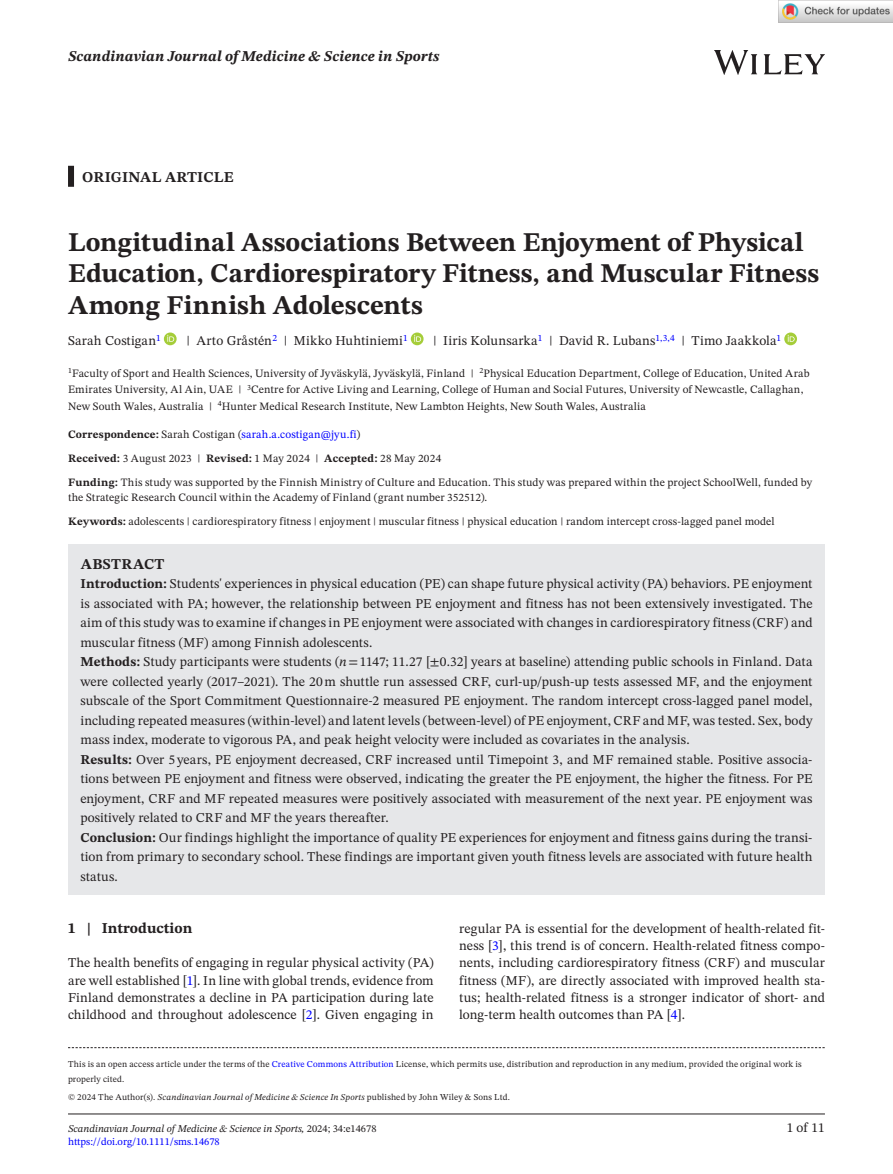
<style>
.page{position:relative;width:893px;height:1174px;background:#fff}
.page>*{position:absolute;margin:0;border:0;box-sizing:border-box;transform-origin:0 0}
.t1{font:700 27px/31.5px "STIX Two Text";color:#231f20}
.t2{font:italic 700 15px "STIX Two Text";letter-spacing:.01em;color:#231f20}
.t3{font:700 15px "STIX Two Text";letter-spacing:.01em;color:#231f20}
.t4{font:13.5px/19.5px "STIX Two Text";letter-spacing:.01em;color:#231f20;text-align:justify}
.t5{font:11.25px/16.5px "STIX Two Text";letter-spacing:.015em;color:#231f20}
.t6{font:italic 10.5px "STIX Two Text";color:#231f20}
.t7{font:10.5px "STIX Two Text";color:#00f}
.t8{font:9px/15px "STIX Two Text";letter-spacing:.02em;color:#231f20}
.s1{font-weight:700}
.s2{color:#00f}
.s3{font-style:italic}
.s4{font-style:normal}
</style>
<div class="page">
<hr style="left:68px;top:1113px;width:757px;height:1px;background:#231f20">
<img style="left:714px;top:51px;width:111px;height:23px">
<div style="left:68px;top:166px;width:6px;height:21px;background:#231f20"></div>
<div style="left:68px;top:544px;width:757px;height:42px;background:#e6e7e9"></div>
<div style="left:68px;top:563px;width:757px;height:97px;background:#e6e7e9"></div>
<div style="left:68px;top:641px;width:757px;height:117px;background:#e6e7e9"></div>
<div style="left:68px;top:738px;width:757px;height:98px;background:#e6e7e9"></div>
<div style="left:68px;top:816px;width:757px;height:78px;background:#e6e7e9"></div>
<svg style="left:164px;top:332px;width:13px;height:13px"></svg>
<svg style="left:167px;top:335px;width:7px;height:7px"></svg>
<svg style="left:411px;top:332px;width:13px;height:13px"></svg>
<svg style="left:414px;top:335px;width:7px;height:7px"></svg>
<svg style="left:784px;top:332px;width:13px;height:13px"></svg>
<svg style="left:788px;top:335px;width:7px;height:7px"></svg>
<svg style="left:68px;top:1047px;width:757px;height:1px"></svg>
<img style="left:779px;top:0;width:114px;height:23px">
<p class="t2" style="left:68px;top:46px;width:373px">Scandinavian Journal of Medicine &amp; Science in Sports</p>
<p class="t3" style="left:82px;top:166px;width:153px">ORIGINAL ARTICLE</p>
<h1 class="t1" style="left:68px;top:227px;width:753px">Longitudinal Associations Between Enjoyment of Physical<br>Education, Cardiorespiratory Fitness, and Muscular Fitness<br>Among Finnish Adolescents</h1>
<p class="t4" style="left:68px;top:331px;width:94px">Sarah Costigan<sup>1</sup></p>
<p class="t4" style="left:186px;top:331px;width:223px">| Arto Gråstén<sup>2</sup> | Mikko Huhtiniemi<sup>1</sup></p>
<p class="t4" style="left:433px;top:331px;width:349px">| Iiris Kolunsarka<sup>1</sup> | David R. Lubans<sup>1,3,4</sup> | Timo Jaakkola<sup>1</sup></p>
<p class="t5" style="left:68px;top:365px;width:743px"><sup>1</sup>Faculty of Sport and Health Sciences, University of Jyväskylä, Jyväskylä, Finland | <sup>2</sup>Physical Education Department, College of Education, United Arab<br>Emirates University, Al Ain, UAE | <sup>3</sup>Centre for Active Living and Learning, College of Human and Social Futures, University of Newcastle, Callaghan,<br>New South Wales, Australia | <sup>4</sup>Hunter Medical Research Institute, New Lambton Heights, New South Wales, Australia</p>
<p class="t5" style="left:68px;top:422px;width:746px;line-height:24px"><span class="s1">Correspondence:</span> Sarah Costigan (<span class="s2">sarah.a.costigan@jyu.fi</span>)<br><span class="s1">Received:</span> 3 August 2023 | <span class="s1">Revised:</span> 1 May 2024 | <span class="s1">Accepted:</span> 28 May 2024<br><span class="s1">Funding:</span> This study was supported by the Finnish Ministry of Culture and Education. This study was prepared within the project SchoolWell, funded by</p>
<p class="t5" style="left:68px;top:488px;width:421px">the Strategic Research Council within the Academy of Finland (grant number 352512).</p>
<p class="t5" style="left:68px;top:513px;width:708px"><span class="s1">Keywords:</span> adolescents | cardiorespiratory fitness | enjoyment | muscular fitness | physical education | random intercept cross-lagged panel model</p>
<p class="t3" style="left:81px;top:553px;width:85px">ABSTRACT</p>
<p class="t4" style="left:80px;top:574px;width:734px;text-align:left"><span class="s1">Introduction:</span> Students' experiences in physical education (PE) can shape future physical activity (PA) behaviors. PE enjoyment is associated with PA; however, the relationship between PE enjoyment and fitness has not been extensively investigated. The aim of this study was to examine if changes in PE enjoyment were associated with changes in cardiorespiratory fitness (CRF) and muscular fitness (MF) among Finnish adolescents.<br><span class="s1">Methods:</span> Study participants were students (<span class="s3">n</span>=1147; 11.27 [±0.32] years at baseline) attending public schools in Finland. Data were collected yearly (2017–2021). The 20m shuttle run assessed CRF, curl-up/push-up tests assessed MF, and the enjoyment subscale of the Sport Commitment Questionnaire-2 measured PE enjoyment. The random intercept cross-lagged panel model, including repeated measures (within-level) and latent levels (between-level) of PE enjoyment, CRF and MF, was tested. Sex, body mass index, moderate to vigorous PA, and peak height velocity were included as covariates in the analysis.<br><span class="s1">Results:</span> Over 5 years, PE enjoyment decreased, CRF increased until Timepoint 3, and MF remained stable. Positive associa&shy;tions between PE enjoyment and fitness were observed, indicating the greater the PE enjoyment, the higher the fitness. For PE enjoyment, CRF and MF repeated measures were positively associated with measurement of the next year. PE enjoyment was positively related to CRF and MF the years thereafter.<br><span class="s1">Conclusion:</span> Our findings highlight the importance of quality PE experiences for enjoyment and fitness gains during the transi&shy;tion from primary to secondary school. These findings are important given youth fitness levels are associated with future health status.</p>
<p class="t3" style="left:68px;top:917px;width:126px">1 | Introduction</p>
<p class="t4" style="left:68px;top:954px;width:367px;line-height:17.2px">The health benefits of engaging in regular physical activity (PA) are well established [<span class="s2">1</span>]. In line with global trends, evidence from Finland demonstrates a decline in PA participation during late childhood and throughout adolescence [<span class="s2">2</span>]. Given engaging in</p>
<p class="t4" style="left:459px;top:919px;width:367px;line-height:17.2px">regular PA is essential for the development of health-related fit&shy;ness [<span class="s2">3</span>], this trend is of concern. Health-related fitness compo&shy;nents, including cardiorespiratory fitness (CRF) and muscular fitness (MF), are directly associated with improved health sta&shy;tus; health-related fitness is a stronger indicator of short- and long-term health outcomes than PA [<span class="s2">4</span>].</p>
<p class="t8" style="left:68px;top:1056px;width:735px">This is an open access article under the terms of the <span class="s2">Creative Commons Attribution</span> License, which permits use, distribution and reproduction in any medium, provided the original work is properly cited.</p>
<p class="t8" style="left:68px;top:1089px;width:443px">© 2024 The Author(s). <span class="s3">Scandinavian Journal of Medicine &amp; Science In Sports</span> published by John Wiley &amp; Sons Ltd.</p>
<p class="t6" style="left:68px;top:1121px;width:310px">Scandinavian Journal of Medicine &amp; Science in Sports, <span class="s4">2024; 34:e14678</span></p>
<p class="t4" style="left:787px;top:1118px;width:40px">1 of 11</p>
<p class="t7" style="left:68px;top:1134px;width:153px">https://doi.org/10.1111/sms.14678</p>
</div>
